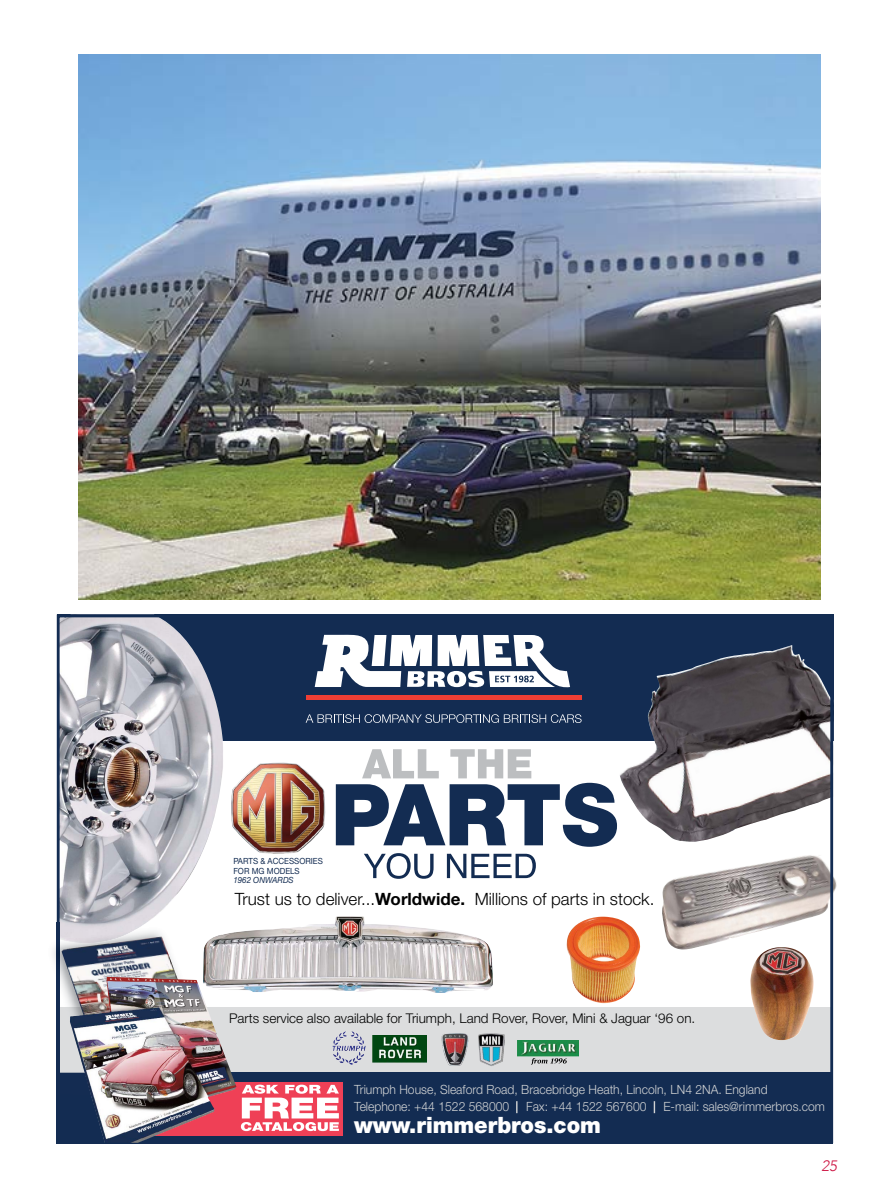
<style>
.page{position:relative;width:893px;height:1200px;background:#fff}
.page>*{position:absolute;margin:0;border:0;box-sizing:border-box;transform-origin:0 0}
.t1{font:900 22.5px "Helvetica Neue LT Com";color:#fff;scale:.96 1}
.t2{font:300 16.95px "Helvetica Neue LT Com";color:#000}
.t3{font:italic 300 15px "Avenir";color:#cd1543}
.t4{font:300 13.35px "Helvetica Neue LT Com";color:#000}
.t5{font:300 12.75px/17.1px "Helvetica Neue LT Com";color:#d1d3d4;scale:.96 1}
.t6{font:8.4px/9.3px "Helvetica Neue LT Com";color:#132c52;scale:.94 1}
.t7{font:italic 8.4px "Helvetica Neue LT Com";color:#132c52;scale:.94 1}
.s1{font-weight:700}
</style>
<div class="page">
<div style="left:57px;top:614px;width:776px;height:126px;background:#132c52"></div>
<hr style="left:306px;top:695px;width:276px;height:4px;background:#ef3e34">
<svg style="left:315px;top:634px;width:255px;height:53px"></svg>
<svg style="left:306px;top:714px;width:276px;height:8px"></svg>
<div style="left:56px;top:1006px;width:776px;height:66px;background:#dcddde"></div>
<div style="left:56px;top:1072px;width:776px;height:71px;background:#132c52"></div>
<div style="left:113px;top:1081px;width:230px;height:54px;background:#ef4056"></div>
<svg style="left:241px;top:1084px;width:98px;height:46px"></svg>
<svg style="left:336px;top:749px;width:281px;height:97px"></svg>
<svg style="left:364px;top:853px;width:172px;height:25px"></svg>
<img style="left:231px;top:762px;width:94px;height:91px">
<img style="left:336px;top:1031px;width:26px;height:9px">
<img style="left:373px;top:1035px;width:54px;height:27px">
<img style="left:478px;top:1033px;width:27px;height:32px">
<img style="left:441px;top:1033px;width:27px;height:32px">
<img style="left:517px;top:1040px;width:61px;height:16px">
<svg style="left:531px;top:1058px;width:36px;height:6px"></svg>
<img style="left:662px;top:854px;width:175px;height:95px">
<img style="left:566px;top:916px;width:74px;height:86px">
<img style="left:61px;top:618px;width:162px;height:306px">
<img style="left:203px;top:916px;width:290px;height:76px">
<img style="left:619px;top:645px;width:210px;height:196px">
<img style="left:750px;top:947px;width:63px;height:92px">
<div style="left:57px;top:614px;width:776px;height:528px;border:3px solid #132c52"></div>
<img style="left:60px;top:924px;width:162px;height:82px">
<img style="left:53px;top:921px;width:7px;height:173px">
<img style="left:56px;top:1006px;width:1px;height:66px">
<img style="left:60px;top:1072px;width:2px;height:23px">
<svg style="left:56px;top:1072px;width:1px;height:22px"></svg>
<img style="left:60px;top:922px;width:84px;height:20px">
<img style="left:203px;top:934px;width:19px;height:42px">
<img style="left:62px;top:936px;width:148px;height:137px">
<img style="left:70px;top:976px;width:166px;height:166px">
<img style="left:79px;top:54px;width:742px;height:546px">
<p class="t6" style="left:233px;top:856px;width:97px">PARTS &amp; ACCESSORIES<br>FOR MG MODELS</p>
<p class="t7" style="left:233px;top:874px;width:66px">1962 ONWARDS</p>
<h2 class="t2" style="left:235px;top:888px;width:421px">Trust us to deliver...<span class="s1">Worldwide.</span> Millions of parts in stock.</h2>
<p class="t4" style="left:229px;top:1009px;width:468px">Parts service also available for Triumph, Land Rover, Rover, Mini &amp; Jaguar ‘96 on.</p>
<p class="t5" style="left:354px;top:1080px;width:432px">Triumph House, Sleaford Road, Bracebridge Heath, Lincoln, LN4 2NA. England<br>Telephone: +44 1522 568000</p>
<p class="t5" style="left:526px;top:1097px;width:127px">Fax: +44 1522 567600</p>
<p class="t5" style="left:663px;top:1097px;width:170px">E-mail: sales@rimmerbros.com</p>
<h1 class="t1" style="left:354px;top:1110px;width:259px">www.rimmerbros.com</h1>
<p class="t3" style="left:821px;top:1156px;width:17px">25</p>
</div>
